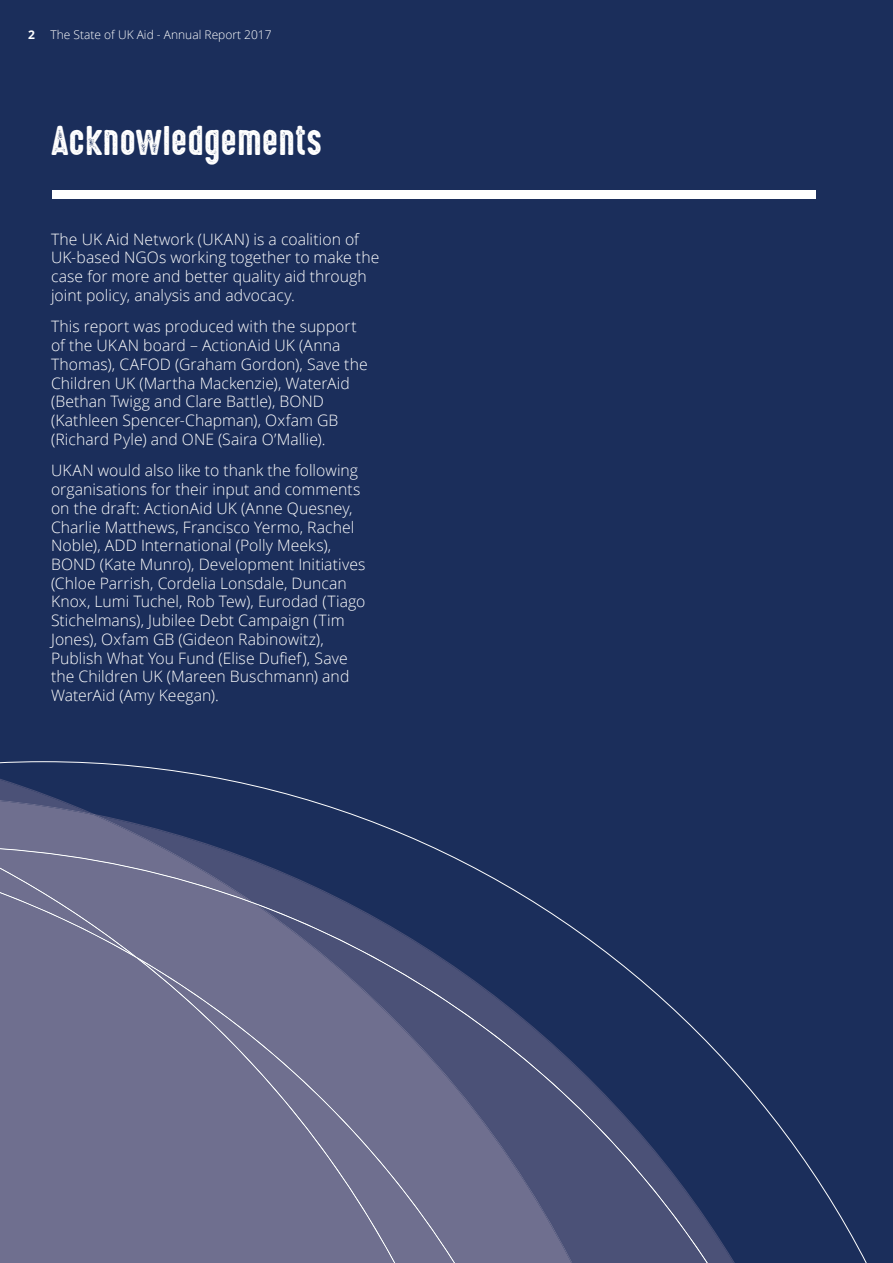
<style>
.page{position:relative;width:893px;height:1263px;background:#1b2e5b}
.page>*{position:absolute;margin:0;border:0;box-sizing:border-box;transform-origin:0 0}
.t1{font:37.5px "High Voltage Rough";letter-spacing:-.005em;color:#fff}
.t2{font:300 15.75px/18.8px "Open Sans";letter-spacing:.005em;color:#fff}
.t3{font:300 12px "Open Sans";color:#fff}
.t4{font:700 12px "Open Sans";color:#fff}
</style>
<div class="page">
<div style="left:52px;top:191px;width:764px;height:8px;background:#fff"></div>
<svg style="left:599px;top:946px;width:136px;height:317px"></svg>
<svg style="left:573px;top:927px;width:26px;height:336px;fill:#4b5177"></svg>
<svg style="left:0;top:801px;width:355px;height:47px"></svg>
<div style="left:0;top:905px;width:94px;height:358px;background:#6f6f8f"></div>
<svg style="left:94px;top:815px;width:479px;height:448px;fill:#6f6f8f"></svg>
<svg style="left:0;top:848px;width:259px;height:57px;background:#6b6c8d"></svg>
<svg style="left:0;top:779px;width:99px;height:37px"></svg>
<p class="t4" style="left:28px;top:30px;width:8px">2</p>
<p class="t3" style="left:51px;top:30px;width:223px">The State of UK Aid - Annual Report 2017</p>
<h1 class="t1" style="left:51px;top:123px;width:273px">Acknowledgements</h1>
<p class="t2" style="left:51px;top:231px;width:330px">The UK Aid Network (UKAN) is a coalition of UK-based NGOs working together to make the case for more and better quality aid through joint policy, analysis and advocacy.</p>
<p class="t2" style="left:51px;top:319px;width:318px">This report was produced with the support of the UKAN board – ActionAid UK (Anna Thomas), CAFOD (Graham Gordon), Save the Children UK (Martha Mackenzie), WaterAid (Bethan Twigg and Clare Battle), BOND (Kathleen Spencer-Chapman), Oxfam GB (Richard Pyle) and ONE (Saira O’Mallie).</p>
<p class="t2" style="left:51px;top:463px;width:316px">UKAN would also like to thank the following organisations for their input and comments on the draft: ActionAid UK (Anne Quesney, Charlie Matthews, Francisco Yermo, Rachel Noble), ADD International (Polly Meeks), BOND (Kate Munro), Development Initiatives (Chloe Parrish, Cordelia Lonsdale, Duncan Knox, Lumi Tuchel, Rob Tew), Eurodad (Tiago Stichelmans), Jubilee Debt Campaign (Tim Jones), Oxfam GB (Gideon Rabinowitz), Publish What You Fund (Elise Dufief), Save the Children UK (Mareen Buschmann) and WaterAid (Amy Keegan).</p>
</div>
